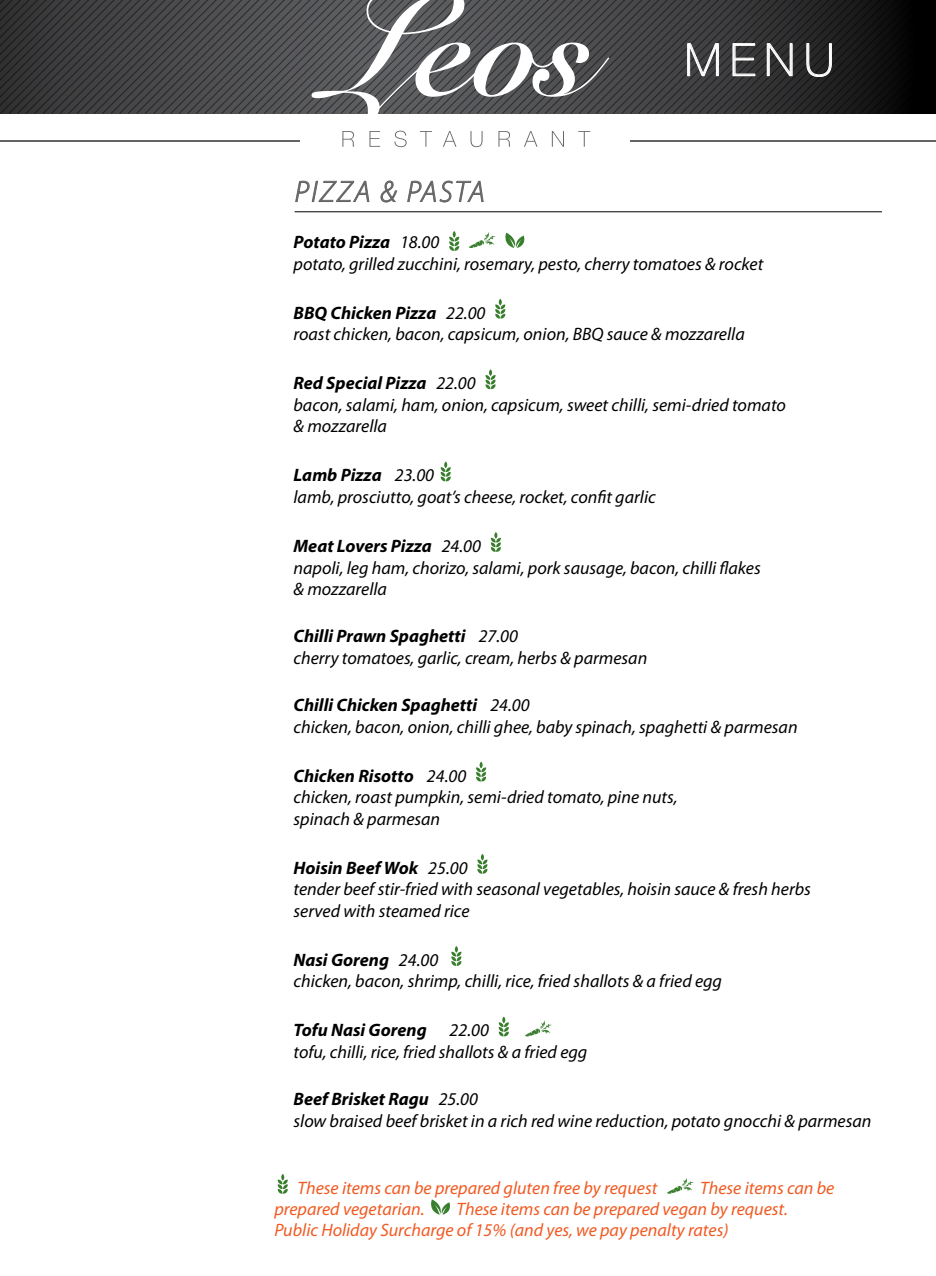
<style>
.page{position:relative;width:936px;height:1276px;background:#fff}
.page>*{position:absolute;margin:0;border:0;box-sizing:border-box;transform-origin:0 0}
.t1{font:100 45px "Helvetica Neue LT";color:#fff}
.t2{font:italic 300 30px "Myriad Pro";letter-spacing:.075em;color:#636466}
.t3{font:italic 18px/21.6px "Myriad Pro";color:#000}
.t4{font:italic 18px/21px "Myriad Pro";color:#f15a22}
.t5{font:italic 700 18px "Myriad Pro";color:#000}
.s1{font-weight:700}
</style>
<div class="page">
<svg style="left:278px;top:1174px;width:10px;height:19px"></svg>
<svg style="left:667px;top:1178px;width:26px;height:15px"></svg>
<svg style="left:431px;top:1199px;width:19px;height:15px"></svg>
<svg style="left:342px;top:131px;width:12px;height:16px"></svg>
<svg style="left:369px;top:131px;width:11px;height:16px"></svg>
<svg style="left:394px;top:131px;width:12px;height:16px"></svg>
<svg style="left:420px;top:131px;width:12px;height:16px"></svg>
<svg style="left:443px;top:131px;width:13px;height:16px"></svg>
<svg style="left:470px;top:131px;width:12px;height:16px"></svg>
<svg style="left:498px;top:131px;width:12px;height:16px"></svg>
<svg style="left:524px;top:131px;width:13px;height:16px"></svg>
<svg style="left:552px;top:131px;width:12px;height:16px"></svg>
<svg style="left:578px;top:131px;width:12px;height:16px"></svg>
<hr style="left:0;top:140px;width:300px;height:2px;background:#636466">
<hr style="left:630px;top:140px;width:305px;height:2px;background:#636466">
<svg style="left:0;top:0;width:936px;height:114px"></svg>
<svg style="left:295px;top:180px;width:75px;height:22px"></svg>
<svg style="left:380px;top:180px;width:17px;height:23px"></svg>
<svg style="left:407px;top:180px;width:77px;height:23px"></svg>
<hr style="left:294px;top:211px;width:587px;height:1px;background:#000">
<svg style="left:449px;top:231px;width:10px;height:20px"></svg>
<svg style="left:469px;top:232px;width:26px;height:16px"></svg>
<svg style="left:505px;top:233px;width:20px;height:15px"></svg>
<svg style="left:495px;top:299px;width:10px;height:20px"></svg>
<svg style="left:485px;top:369px;width:11px;height:20px"></svg>
<svg style="left:440px;top:461px;width:11px;height:20px"></svg>
<svg style="left:491px;top:532px;width:10px;height:20px"></svg>
<svg style="left:476px;top:761px;width:10px;height:20px"></svg>
<svg style="left:477px;top:854px;width:10px;height:19px"></svg>
<svg style="left:451px;top:946px;width:10px;height:20px"></svg>
<svg style="left:498px;top:1016px;width:11px;height:20px"></svg>
<svg style="left:525px;top:1020px;width:26px;height:16px"></svg>
<h1 class="t1" style="left:684px;top:34px;width:151px">MENU</h1>
<h2 class="t2" style="left:294px;top:173px;width:192px">PIZZA &amp; PASTA</h2>
<p class="t3" style="left:293px;top:231px;width:471px"><span class="s1">Potato Pizza</span> 18.00<br>potato, grilled zucchini, rosemary, pesto, cherry tomatoes &amp; rocket</p>
<p class="t3" style="left:293px;top:301px;width:452px"><span class="s1">BBQ Chicken Pizza</span> 22.00<br>roast chicken, bacon, capsicum, onion, BBQ sauce &amp; mozzarella</p>
<p class="t3" style="left:293px;top:372px;width:494px"><span class="s1">Red Special Pizza</span> 22.00<br>bacon, salami, ham, onion, capsicum, sweet chilli, semi-dried tomato &amp; mozzarella</p>
<p class="t3" style="left:293px;top:464px;width:364px"><span class="s1">Lamb Pizza</span> 23.00<br>lamb, prosciutto, goat’s cheese, rocket, confit garlic</p>
<p class="t3" style="left:293px;top:535px;width:468px"><span class="s1">Meat Lovers Pizza</span> 24.00<br>napoli, leg ham, chorizo, salami, pork sausage, bacon, chilli flakes &amp; mozzarella</p>
<p class="t3" style="left:293px;top:625px;width:355px"><span class="s1">Chilli Prawn Spaghetti</span> 27.00<br>cherry tomatoes, garlic, cream, herbs &amp; parmesan</p>
<p class="t3" style="left:293px;top:694px;width:505px"><span class="s1">Chilli Chicken Spaghetti</span> 24.00<br>chicken, bacon, onion, chilli ghee, baby spinach, spaghetti &amp; parmesan</p>
<p class="t3" style="left:293px;top:764px;width:385px"><span class="s1">Chicken Risotto</span> 24.00<br>chicken, roast pumpkin, semi-dried tomato, pine nuts, spinach &amp; parmesan</p>
<p class="t3" style="left:293px;top:856px;width:519px"><span class="s1">Hoisin Beef Wok</span> 25.00<br>tender beef stir-fried with seasonal vegetables, hoisin sauce &amp; fresh herbs served with steamed rice</p>
<p class="t3" style="left:293px;top:948px;width:430px"><span class="s1">Nasi Goreng</span> 24.00<br>chicken, bacon, shrimp, chilli, rice, fried shallots &amp; a fried egg</p>
<p class="t5" style="left:293px;top:1018px;width:135px">Tofu Nasi Goreng</p>
<p class="t3" style="left:293px;top:1019px;width:295px;text-indent:156px">22.00<br>tofu, chilli, rice, fried shallots &amp; a fried egg</p>
<p class="t3" style="left:293px;top:1088px;width:579px"><span class="s1">Beef Brisket Ragu</span> 25.00<br>slow braised beef brisket in a rich red wine reduction, potato gnocchi &amp; parmesan</p>
<p class="t4" style="left:297px;top:1177px;width:361px">These items can be prepared gluten free by request</p>
<p class="t4" style="left:700px;top:1177px;width:136px">These items can be</p>
<p class="t4" style="left:274px;top:1198px;width:152px">prepared vegetarian.</p>
<p class="t4" style="left:274px;top:1198px;width:515px;text-indent:182px">These items can be prepared vegan by request.<br>Public Holiday Surcharge of 15% (and yes, we pay penalty rates)</p>
</div>
